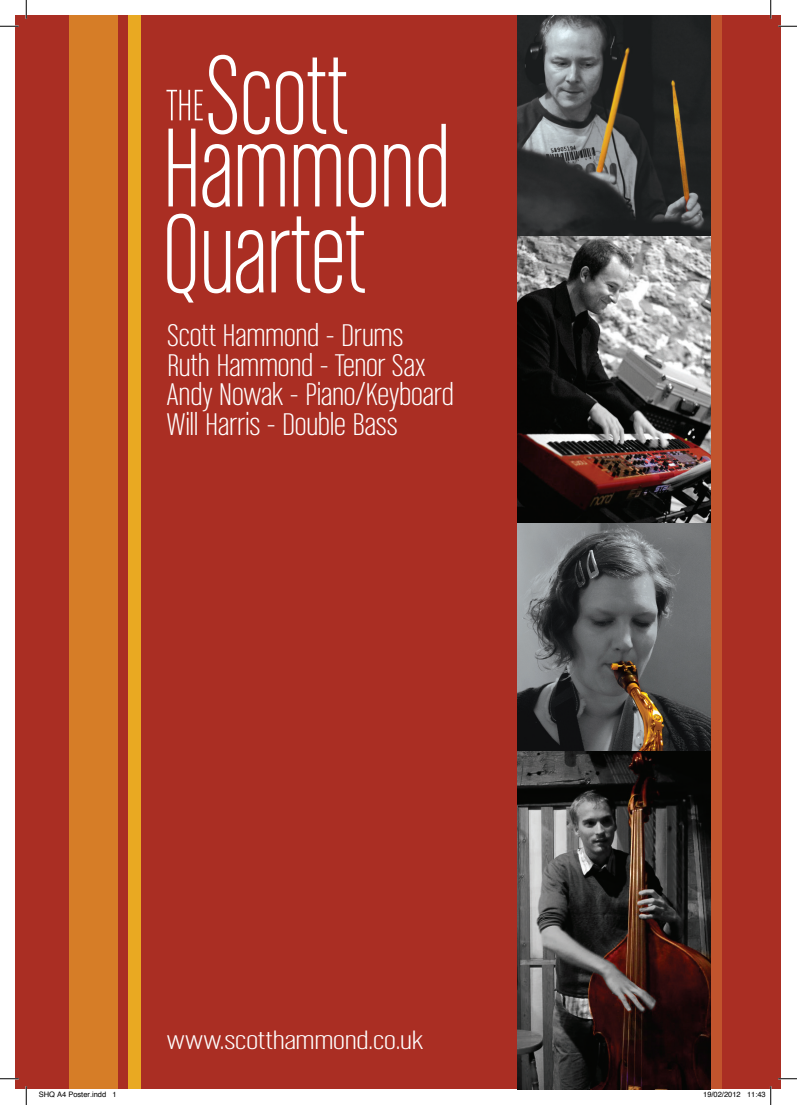
<style>
.page{position:relative;width:797px;height:1105px;background:#fff}
.page>*{position:absolute;margin:0;border:0;box-sizing:border-box;transform-origin:0 0}
.t1{font:33.38px/29.9px "Chalet Comprime Milan Sixty";letter-spacing:-.005em;color:#fff;scale:1.22 1}
.t2{font:26.62px "Chalet Comprime Milan Sixty";color:#fff;scale:1.53 1}
.t3{font:7.5px "Helvetica";color:#000}
</style>
<div class="page">
<div style="left:16px;top:16px;width:765px;height:1073px;background:#aa2e23"></div>
<div style="left:69px;top:16px;width:49px;height:1073px;background:#d67d27"></div>
<div style="left:128px;top:16px;width:13px;height:1073px;background:#e9a922"></div>
<div style="left:710px;top:16px;width:12px;height:1073px;background:#c1542d"></div>
<svg style="left:384px;top:144px;width:26px;height:62px"></svg>
<svg style="left:418px;top:124px;width:28px;height:83px"></svg>
<svg style="left:167px;top:214px;width:28px;height:89px"></svg>
<svg style="left:204px;top:231px;width:26px;height:62px"></svg>
<svg style="left:236px;top:230px;width:27px;height:63px"></svg>
<svg style="left:271px;top:216px;width:94px;height:77px"></svg>
<svg style="left:166px;top:55px;width:210px;height:152px"></svg>
<img style="left:517px;top:235px;width:193px;height:854px">
<img style="left:517px;top:16px;width:193px;height:219px">
<svg style="left:0;top:25px;width:19px;height:2px"></svg>
<svg style="left:778px;top:25px;width:19px;height:2px"></svg>
<svg style="left:0;top:1078px;width:19px;height:1px"></svg>
<svg style="left:778px;top:1078px;width:19px;height:1px"></svg>
<svg style="left:25px;top:0;width:2px;height:19px"></svg>
<svg style="left:25px;top:1086px;width:2px;height:19px"></svg>
<svg style="left:770px;top:0;width:1px;height:19px"></svg>
<svg style="left:770px;top:1086px;width:1px;height:19px"></svg>
<p class="t1" style="left:167px;top:320px;width:237px">Scott Hammond - Drums<br>Ruth Hammond - Tenor Sax<br>Andy Nowak - Piano/Keyboard<br>Will Harris - Double Bass</p>
<p class="t2" style="left:167px;top:1026px;width:169px">www.scotthammond.co.uk</p>
<p class="t3" style="left:39px;top:1089px;width:79px">SHQ A4 Poster.indd 1</p>
<p class="t3" style="left:703px;top:1089px;width:64px">19/02/2012 11:43</p>
</div>
